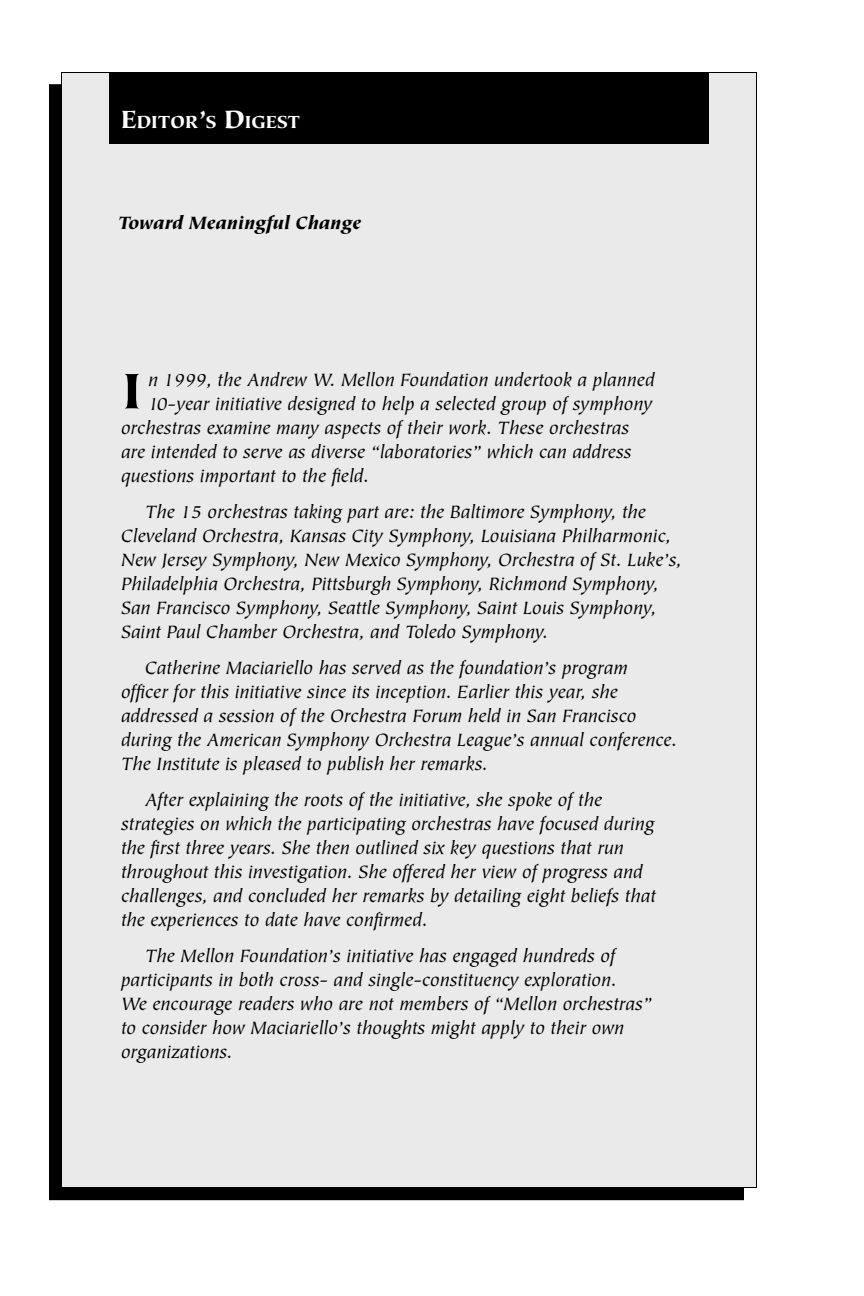
<style>
.page{position:relative;width:864px;height:1296px;background:#fff}
.page>*{position:absolute;margin:0;border:0;box-sizing:border-box;transform-origin:0 0}
.spacer{font:900 56px "Tiepolo";color:#000}
.Body_text{font:italic 20px/24px "Tiepolo";color:#000}
.spacer-2{font:italic 20px "Tiepolo";color:#000}
.H-Main_Head{font:italic 900 20px "Tiepolo";color:#000}
.t1{font:900 19.6px "Tiepolo";color:#fff}
.s1{font-size:28px}
</style>
<div class="page">
<div style="left:50px;top:85px;width:694px;height:1115px;background:#000"></div>
<div style="left:62px;top:72px;width:694px;height:1116px;background:#eaeaea"></div>
<div style="left:109px;top:72px;width:600px;height:72px;background:#000"></div>
<p class="t1" style="left:121px;top:111px;width:181px"><span class="s1">E</span>DITOR<span class="s1">’</span>S <span class="s1">D</span>IGEST</p>
<p class="H-Main_Head" style="left:118px;top:212px;width:245px">Toward Meaningful Change</p>
<p class="spacer-2" style="left:148px;top:369px;width:508px">n 1999, the Andrew W. Mellon Foundation undertook a planned</p>
<p class="spacer-2" style="left:148px;top:393px;width:506px">10-year initiative designed to help a selected group of symphony</p>
<p class="spacer-2" style="left:121px;top:417px;width:510px">orchestras examine many aspects of their work. These orchestras</p>
<p class="spacer-2" style="left:121px;top:441px;width:512px">are intended to serve as diverse “laboratories” which can address</p>
<p class="spacer-2" style="left:121px;top:465px;width:250px">questions important to the field.</p>
<p class="Body_text" style="left:121px;top:501px;width:562px;text-indent:24px">The 15 orchestras taking part are: the Baltimore Symphony, the Cleveland Orchestra, Kansas City Symphony, Louisiana Philharmonic, New Jersey Symphony, New Mexico Symphony, Orchestra of St. Luke’s, Philadelphia Orchestra, Pittsburgh Symphony, Richmond Symphony,</p>
<p class="Body_text" style="left:121px;top:597px;width:537px">San Francisco Symphony, Seattle Symphony, Saint Louis Symphony,<br>Saint Paul Chamber Orchestra, and Toledo Symphony.</p>
<p class="Body_text" style="left:145px;top:657px;width:484px">Catherine Maciariello has served as the foundation’s program</p>
<p class="Body_text" style="left:121px;top:681px;width:517px">officer for this initiative since its inception. Earlier this year, she addressed a session of the Orchestra Forum held in San Francisco</p>
<p class="Body_text" style="left:121px;top:729px;width:557px">during the American Symphony Orchestra League’s annual conference.<br>The Institute is pleased to publish her remarks.</p>
<p class="Body_text" style="left:145px;top:789px;width:459px">After explaining the roots of the initiative, she spoke of the</p>
<p class="Body_text" style="left:121px;top:813px;width:535px">strategies on which the participating orchestras have focused during</p>
<p class="Body_text" style="left:121px;top:837px;width:537px">the first three years. She then outlined six key questions that run throughout this investigation. She offered her view of progress and challenges, and concluded her remarks by detailing eight beliefs that</p>
<p class="Body_text" style="left:121px;top:909px;width:308px">the experiences to date have confirmed.</p>
<p class="Body_text" style="left:121px;top:945px;width:497px;text-align:right">The Mellon Foundation’s initiative has engaged hundreds of participants in both cross- and single-constituency exploration.</p>
<p class="Body_text" style="left:121px;top:993px;width:532px">We encourage readers who are not members of “Mellon orchestras” to consider how Maciariello’s thoughts might apply to their own organizations.</p>
<p class="spacer" style="left:122px;top:360px;width:20px">I</p>
</div>
